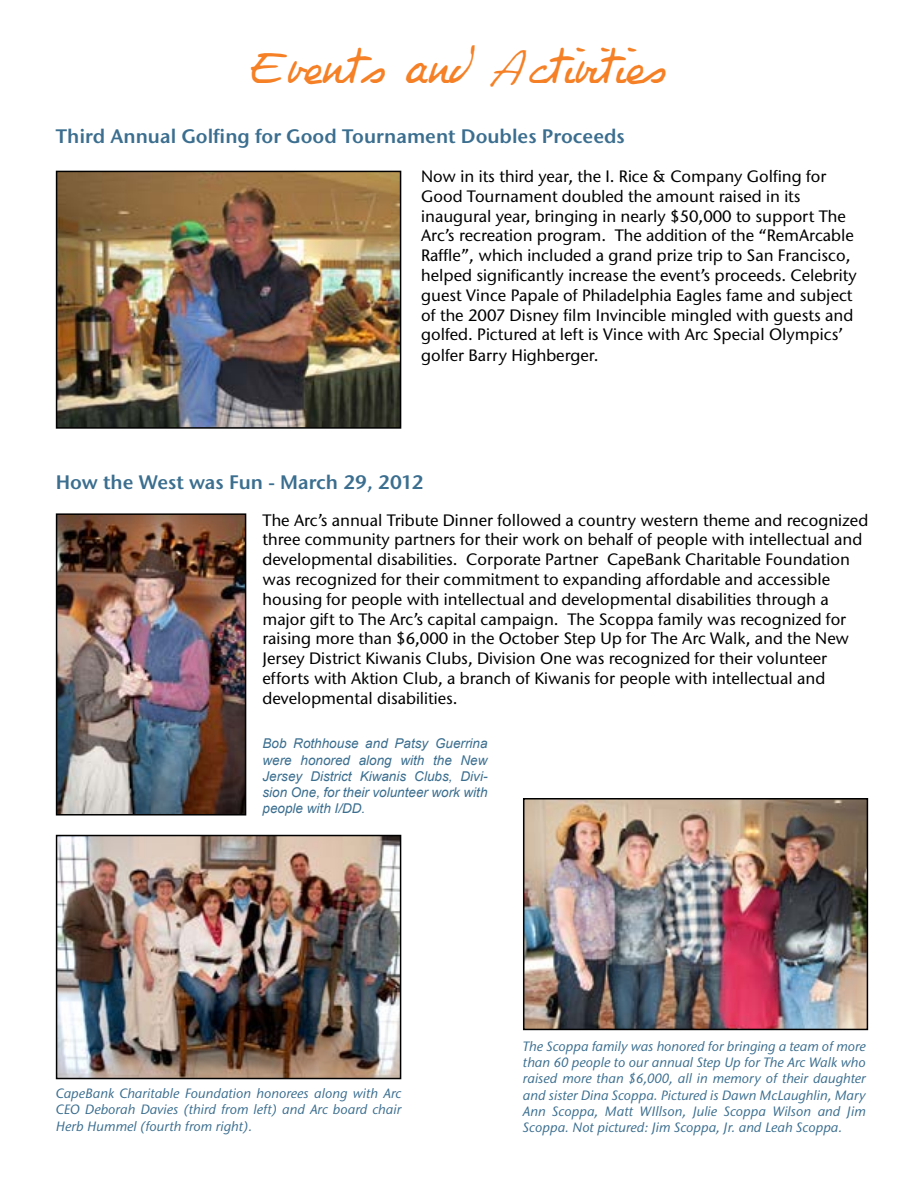
<style>
.page{position:relative;width:918px;height:1188px;background:#fff}
.page>*{position:absolute;margin:0;border:0;box-sizing:border-box;transform-origin:0 0}
.t1{font:39px "Philing";color:#f58025}
.t2{font:600 19.5px "Stone Sans ITC Std";color:#3b6e8f}
.t3{font:500 16.5px/20px "Stone Sans ITC Std";color:#000}
.t4{font:italic 500 13.5px/16.2px "Stone Sans ITC Std";color:#3b6e8f;text-align:justify}
.t5{font:italic 13.5px/16.2px "Arial";color:#3b6e8f;text-align:justify}
</style>
<div class="page">
<img style="left:59px;top:174px;width:339px;height:252px">
<div style="left:56px;top:171px;width:345px;height:258px;border:2px solid #000"></div>
<img style="left:59px;top:838px;width:339px;height:238px">
<div style="left:56px;top:835px;width:345px;height:244px;border:2px solid #000"></div>
<img style="left:526px;top:801px;width:339px;height:226px">
<div style="left:523px;top:798px;width:345px;height:232px;border:2px solid #000"></div>
<img style="left:59px;top:516px;width:184px;height:297px">
<div style="left:56px;top:513px;width:190px;height:303px;border:2px solid #000"></div>
<h1 class="t1" style="left:251px;top:47px;width:418px">Events and Activities</h1>
<p class="t2" style="left:56px;top:124px;width:571px">Third Annual Golfing for Good Tournament Doubles Proceeds</p>
<p class="t3" style="left:421px;top:166px;width:437px">Now in its third year, the I. Rice &amp; Company Golfing for Good Tournament doubled the amount raised in its inaugural year, bringing in nearly $50,000 to support The Arc’s recreation program. The addition of the “RemArcable Raffle”, which included a grand prize trip to San Francisco, helped significantly increase the event’s proceeds. Celebrity guest Vince Papale of Philadelphia Eagles fame and subject of the 2007 Disney film Invincible mingled with guests and golfed. Pictured at left is Vince with Arc Special Olympics’ golfer Barry Highberger.</p>
<p class="t2" style="left:56px;top:470px;width:369px">How the West was Fun - March 29, 2012</p>
<p class="t3" style="left:263px;top:510px;width:607px">The Arc’s annual Tribute Dinner followed a country western theme and recognized three community partners for their work on behalf of people with intellectual and developmental disabilities. Corporate Partner CapeBank Charitable Foundation was recognized for their commitment to expanding affordable and accessible housing for people with intellectual and developmental disabilities through a major gift to The Arc’s capital campaign. The Scoppa family was recognized for raising more than $6,000 in the October Step Up for The Arc Walk, and the New Jersey District Kiwanis Clubs, Division One was recognized for their volunteer efforts with Aktion Club, a branch of Kiwanis for people with intellectual and developmental disabilities.</p>
<p class="t5" style="left:263px;top:736px;width:227px">Bob Rothhouse and Patsy Guerrina were honored along with the New Jersey District Kiwanis Clubs, Divi&shy;sion One, for their volunteer work with people with I/DD.</p>
<p class="t4" style="left:56px;top:1085px;width:347px">CapeBank Charitable Foundation honorees along with Arc CEO Deborah Davies (third from left) and Arc board chair Herb Hummel (fourth from right).</p>
<p class="t4" style="left:523px;top:1038px;width:344px">The Scoppa family was honored for bringing a team of more than 60 people to our annual Step Up for The Arc Walk who raised more than $6,000, all in memory of their daughter and sister Dina Scoppa. Pictured is Dawn McLaughlin, Mary Ann Scoppa, Matt WIllson, Julie Scoppa Wilson and Jim Scoppa. Not pictured: Jim Scoppa, Jr. and Leah Scoppa.</p>
</div>
